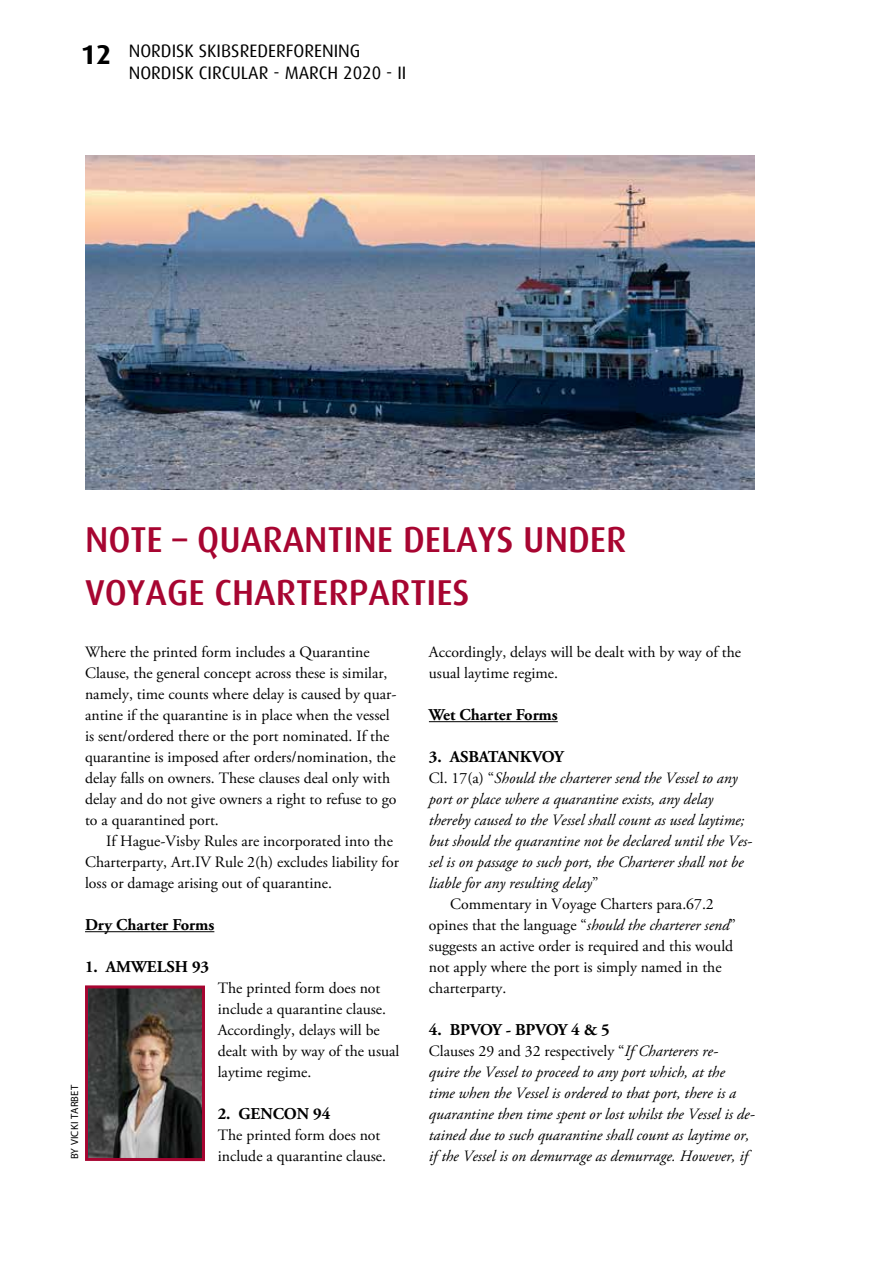
<style>
.page{position:relative;width:893px;height:1263px;background:#fff}
.page>*{position:absolute;margin:0;border:0;box-sizing:border-box;transform-origin:0 0}
.t1{font:500 36px/52.5px "Dax";color:#a70531}
.t2{font:700 27px "Dax";color:#000}
.t3{font:18px/21.6px "Dax";color:#000}
.t4{font:700 16.5px "Adobe Garamond Pro";color:#000}
.t5{font:15.75px/21px "Adobe Garamond Pro";color:#000}
.t6{font:italic 15.75px/21px "Adobe Garamond Pro";color:#000}
.t7{font:10.5px "Myriad Pro";letter-spacing:.02em;color:#000}
.s1{font-style:normal}
.s2{font-style:italic}
</style>
<div class="page">
<img style="left:85px;top:155px;width:670px;height:334px">
<hr style="left:85px;top:931px;width:129px;height:1px;background:#000">
<hr style="left:429px;top:721px;width:129px;height:1px;background:#000">
<svg style="left:85px;top:985px;width:120px;height:177px;background:#5b4c4b"></svg>
<h2 class="t2" style="left:81px;top:40px;width:32px">12</h2>
<p class="t3" style="left:129px;top:40px;width:279px">NORDISK SKIBSREDERFORENING<br>NORDISK CIRCULAR - MARCH 2020 - II</p>
<h1 class="t1" style="left:85px;top:514px;width:543px">NOTE – QUARANTINE DELAYS UNDER<br>VOYAGE CHARTERPARTIES</h1>
<p class="t5" style="left:85px;top:642px;width:313px">Where the printed form includes a Quarantine Clause, the general concept across these is similar, namely, time counts where delay is caused by quar&shy;antine if the quarantine is in place when the vessel is sent/ordered there or the port nominated. If the quarantine is imposed after orders/nomination, the delay falls on owners. These clauses deal only with delay and do not give owners a right to refuse to go to a quarantined port.</p>
<p class="t5" style="left:85px;top:831px;width:316px;text-indent:21px">If Hague-Visby Rules are incorporated into the<br>Charterparty, Art.IV Rule 2(h) excludes liability for loss or damage arising out of quarantine.</p>
<p class="t4" style="left:85px;top:915px;width:131px">Dry Charter Forms</p>
<p class="t4" style="left:85px;top:957px;width:126px">1. AMWELSH 93</p>
<p class="t5" style="left:218px;top:978px;width:183px">The printed form does not include a quarantine clause.<br>Accordingly, delays will be dealt with by way of the usual laytime regime.</p>
<p class="t4" style="left:218px;top:1104px;width:114px">2. GENCON 94</p>
<p class="t5" style="left:218px;top:1125px;width:170px">The printed form does not include a quarantine clause.</p>
<p class="t7" style="left:68px;top:1159px;width:76px;rotate:-90deg">BY VICKI TARBET</p>
<p class="t5" style="left:429px;top:642px;width:314px">Accordingly, delays will be dealt with by way of the usual laytime regime.</p>
<p class="t4" style="left:429px;top:705px;width:130px">Wet Charter Forms</p>
<p class="t4" style="left:429px;top:747px;width:136px">3. ASBATANKVOY</p>
<p class="t6" style="left:429px;top:768px;width:310px"><span class="s1">Cl. 17(a) “</span>Should the charterer send the Vessel to any</p>
<p class="t6" style="left:429px;top:789px;width:286px">port or place where a quarantine exists, any delay</p>
<p class="t6" style="left:429px;top:810px;width:317px">thereby caused to the Vessel shall count as used laytime;</p>
<p class="t6" style="left:429px;top:831px;width:325px">but should the quarantine not be declared until the Ves-</p>
<p class="t6" style="left:429px;top:852px;width:316px">sel is on passage to such port, the Charterer shall not be</p>
<p class="t6" style="left:429px;top:873px;width:171px">liable for any resulting delay<span class="s1">”</span></p>
<p class="t5" style="left:450px;top:894px;width:265px">Commentary in Voyage Charters para.67.2</p>
<p class="t5" style="left:429px;top:915px;width:308px">opines that the language “<span class="s2">should the charterer send</span>”</p>
<p class="t5" style="left:429px;top:936px;width:306px">suggests an active order is required and this would</p>
<p class="t5" style="left:429px;top:957px;width:294px">not apply where the port is simply named in the</p>
<p class="t5" style="left:429px;top:978px;width:79px">charterparty.</p>
<p class="t4" style="left:429px;top:1020px;width:182px">4. BPVOY - BPVOY 4 &amp; 5</p>
<p class="t6" style="left:429px;top:1041px;width:327px"><span class="s1">Clauses 29 and 32 respectively “</span>If Charterers re-<br>quire the Vessel to proceed to any port which, at the<br>time when the Vessel is ordered to that port, there is a quarantine then time spent or lost whilst the Vessel is de&shy;tained due to such quarantine shall count as laytime or,</p>
<p class="t6" style="left:429px;top:1146px;width:320px">if the Vessel is on demurrage as demurrage. However, if</p>
</div>
